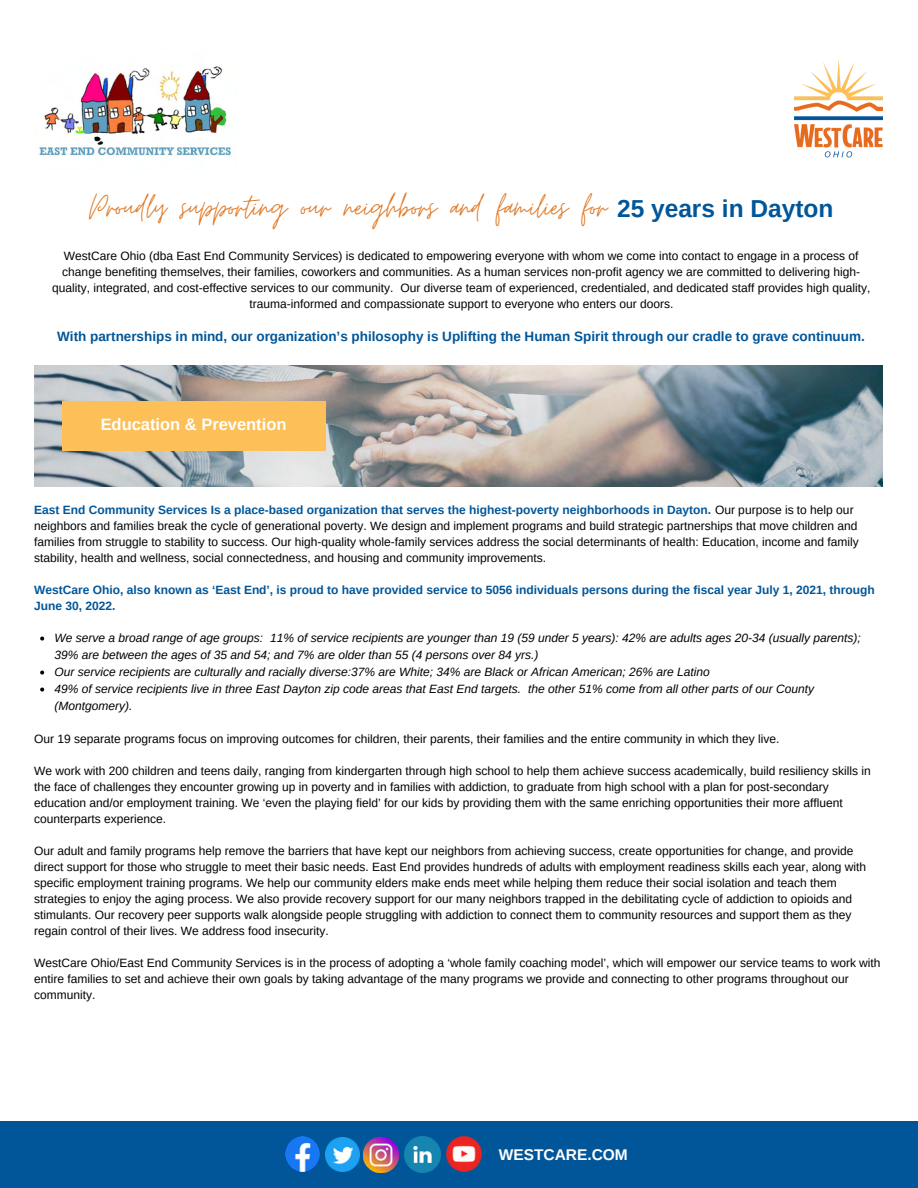
<style>
.page{position:relative;width:918px;height:1188px;background:#fff}
.page>*{position:absolute;margin:0;border:0;box-sizing:border-box;transform-origin:0 0}
.t1{font:37.5px "Moon Time";color:#e07a28}
.t2{font:700 24.45px "Arimo";color:#005699}
.t3{font:700 16.5px "Arimo";color:#fff}
.t4{font:700 15.45px "Arimo";color:#fff}
.t5{font:700 13.5px "Arimo";color:#005699}
.t6{font:12px/16px "Arimo";color:#000}
.t7{font:italic 12px/17px "Arimo";color:#000}
.t8{font:700 12px/16px "Arimo";color:#005699}
.s1{font-weight:700;color:#005699}
</style>
<div class="page">
<div style="left:0;top:1121px;width:918px;height:67px;background:#005699"></div>
<img style="left:794px;top:59px;width:88px;height:99px">
<img style="left:447px;top:1137px;width:35px;height:35px">
<img style="left:285px;top:1137px;width:35px;height:35px">
<img style="left:325px;top:1138px;width:34px;height:33px">
<img style="left:405px;top:1137px;width:36px;height:36px">
<img style="left:364px;top:1137px;width:36px;height:36px">
<img style="left:34px;top:366px;width:848px;height:120px">
<div style="left:62px;top:401px;width:263px;height:50px;background:#fdbf57"></div>
<svg style="left:40px;top:637px;width:4px;height:4px"></svg>
<svg style="left:40px;top:671px;width:4px;height:4px"></svg>
<svg style="left:40px;top:688px;width:4px;height:4px"></svg>
<img style="left:39px;top:66px;width:193px;height:91px">
<p class="t1" style="left:89px;top:185px;width:519px">Proudly supporting our neighbors and families for</p>
<p class="t2" style="left:617px;top:195px;width:218px">25 years in Dayton</p>
<p class="t6" style="left:52px;top:247px;width:820px;text-align:center">WestCare Ohio (dba East End Community Services) is dedicated to empowering everyone with whom we come into contact to engage in a process of change benefiting themselves, their families, coworkers and communities. As a human services non-profit agency we are committed to delivering high&shy;quality, integrated, and cost-effective services to our community. Our diverse team of experienced, credentialed, and dedicated staff provides high quality, trauma-informed and compassionate support to everyone who enters our doors.</p>
<p class="t5" style="left:57px;top:328px;width:809px">With partnerships in mind, our organization’s philosophy is Uplifting the Human Spirit through our cradle to grave continuum.</p>
<p class="t3" style="left:101px;top:415px;width:187px">Education &amp; Prevention</p>
<p class="t6" style="left:34px;top:501px;width:826px"><span class="s1">East End Community Services Is a place-based organization that serves the highest-poverty neighborhoods in Dayton.</span> Our purpose is to help our neighbors and families break the cycle of generational poverty. We design and implement programs and build strategic partnerships that move children and families from struggle to stability to success. Our high-quality whole-family services address the social determinants of health: Education, income and family stability, health and wellness, social connectedness, and housing and community improvements.</p>
<p class="t8" style="left:34px;top:581px;width:842px">WestCare Ohio, also known as ‘East End’, is proud to have provided service to 5056 individuals persons during the fiscal year July 1, 2021, through<br>June 30, 2022.</p>
<p class="t7" style="left:55px;top:629px;width:808px">We serve a broad range of age groups: 11% of service recipients are younger than 19 (59 under 5 years): 42% are adults ages 20-34 (usually parents);<br>39% are between the ages of 35 and 54; and 7% are older than 55 (4 persons over 84 yrs.)</p>
<p class="t7" style="left:55px;top:663px;width:657px">Our service recipients are culturally and racially diverse:37% are White; 34% are Black or African American; 26% are Latino</p>
<p class="t7" style="left:55px;top:680px;width:761px">49% of service recipients live in three East Dayton zip code areas that East End targets. the other 51% come from all other parts of our County (Montgomery).</p>
<p class="t6" style="left:34px;top:730px;width:747px">Our 19 separate programs focus on improving outcomes for children, their parents, their families and the entire community in which they live.</p>
<p class="t6" style="left:34px;top:762px;width:838px">We work with 200 children and teens daily, ranging from kindergarten through high school to help them achieve success academically, build resiliency skills in the face of challenges they encounter growing up in poverty and in families with addiction, to graduate from high school with a plan for post-secondary education and/or employment training. We ‘even the playing field’ for our kids by providing them with the same enriching opportunities their more affluent counterparts experience.</p>
<p class="t6" style="left:34px;top:842px;width:833px">Our adult and family programs help remove the barriers that have kept our neighbors from achieving success, create opportunities for change, and provide direct support for those who struggle to meet their basic needs. East End provides hundreds of adults with employment readiness skills each year, along with specific employment training programs. We help our community elders make ends meet while helping them reduce their social isolation and teach them strategies to enjoy the aging process. We also provide recovery support for our many neighbors trapped in the debilitating cycle of addiction to opioids and stimulants. Our recovery peer supports walk alongside people struggling with addiction to connect them to community resources and support them as they regain control of their lives. We address food insecurity.</p>
<p class="t6" style="left:34px;top:954px;width:848px">WestCare Ohio/East End Community Services is in the process of adopting a ‘whole family coaching model’, which will empower our service teams to work with entire families to set and achieve their own goals by taking advantage of the many programs we provide and connecting to other programs throughout our community.</p>
<p class="t4" style="left:499px;top:1146px;width:130px">WESTCARE.COM</p>
</div>
